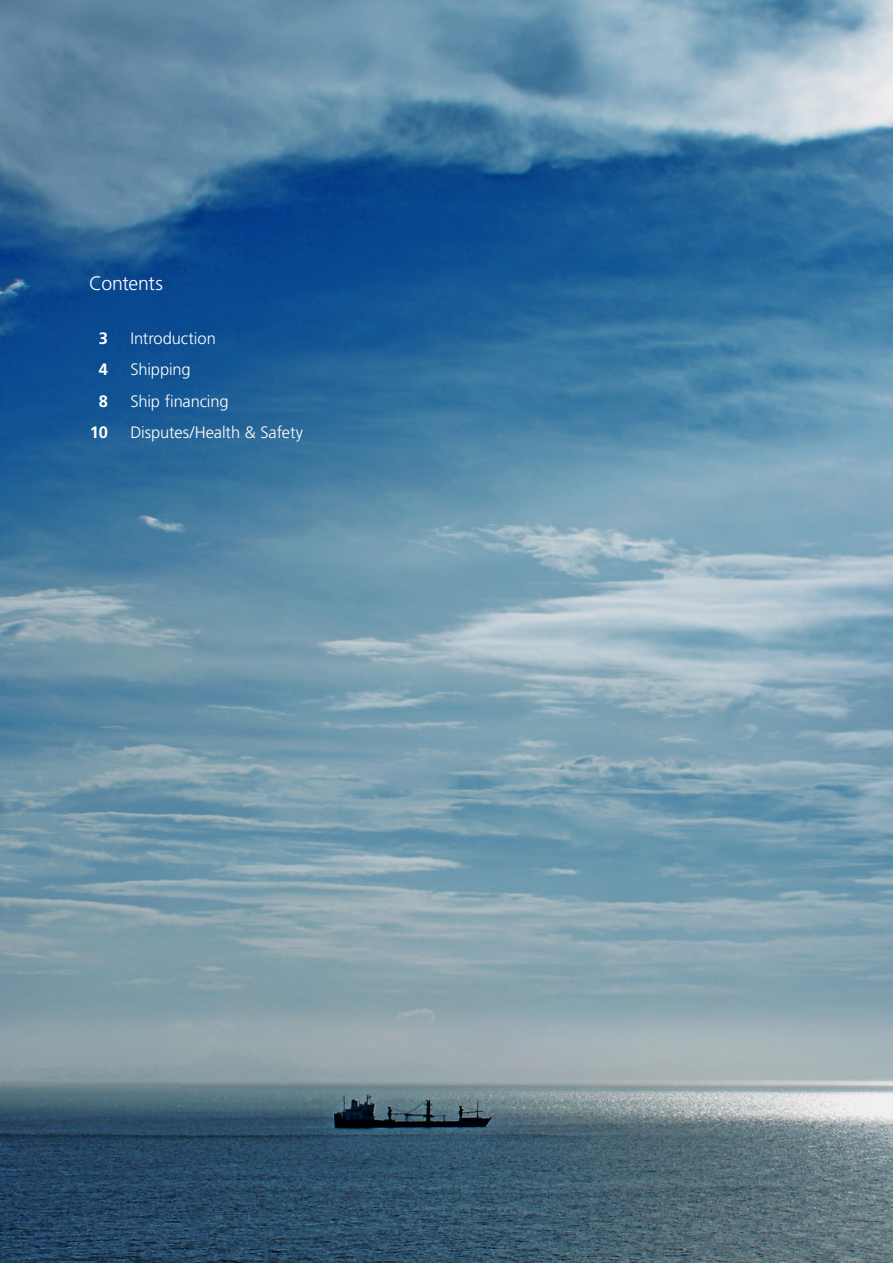
<style>
.page{position:relative;width:893px;height:1263px;background:#fff}
.page>*{position:absolute;margin:0;border:0;box-sizing:border-box;transform-origin:0 0}
.t1{font:300 19.5px "Frutiger LT Pro";letter-spacing:-.02em;color:#fff}
.t2{font:300 16.5px/31.2px "Frutiger LT Pro";letter-spacing:-.005em;color:#fff}
.t3{font:700 16.5px/31.2px "Frutiger LT Pro";color:#fff;text-align:center}
</style>
<div class="page">
<img style="left:0;top:0;width:893px;height:1263px">
<p class="t1" style="left:89px;top:272px;width:75px">Contents</p>
<p class="t3" style="left:90px;top:323px;width:20px">3<br>4<br>8<br>10</p>
<p class="t2" style="left:130px;top:323px;width:174px">Introduction<br>Shipping<br>Ship financing<br>Disputes/Health &amp; Safety</p>
</div>
